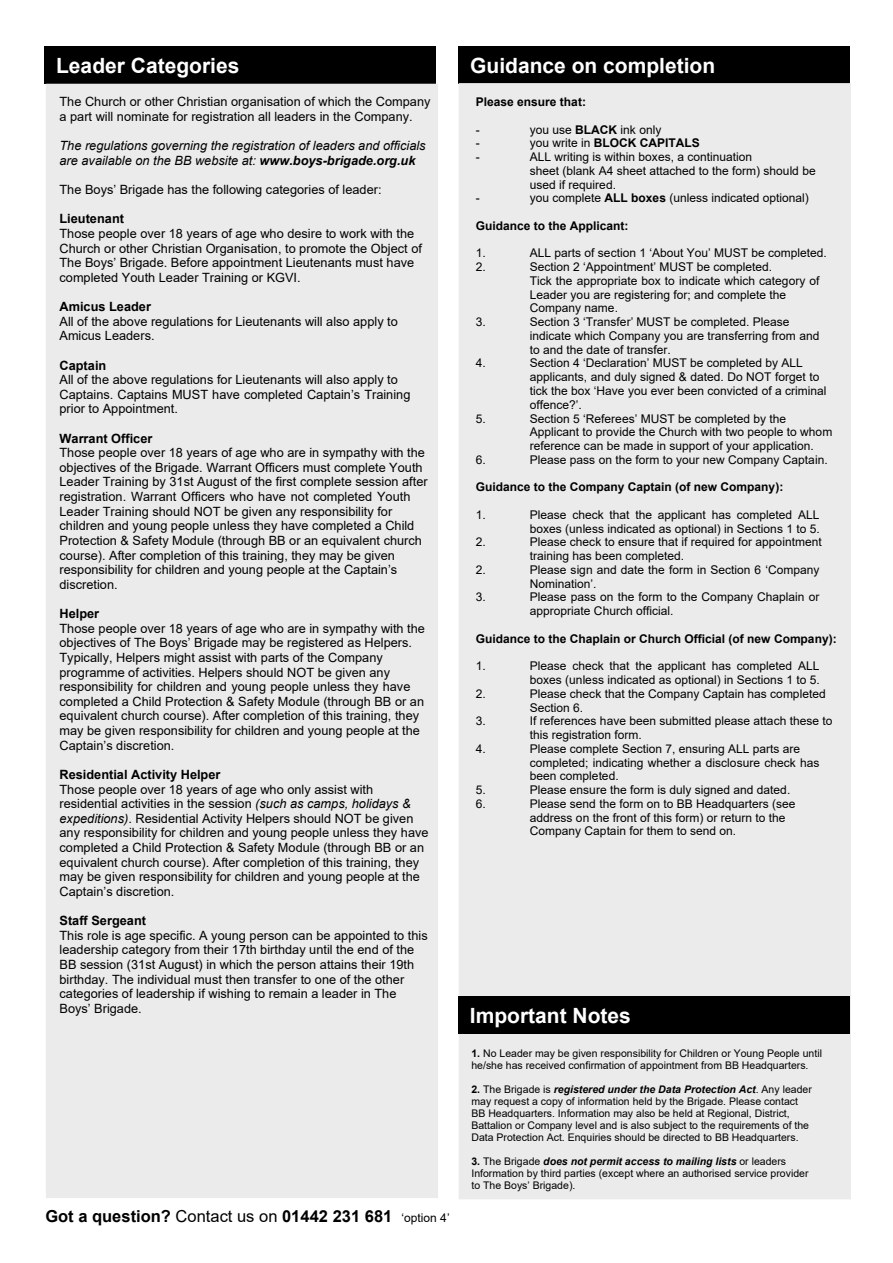
<style>
.page{position:relative;width:893px;height:1263px;background:#fff}
.page>*{position:absolute;margin:0;border:0;box-sizing:border-box;transform-origin:0 0}
.t1{font:700 21px "Arial";color:#fff}
.t2{font:700 16.5px "Arial";color:#000}
.t3{font:12.75px/14.5px "Arial";color:#000}
.t4{font:italic 12.75px/14.5px "Arial";color:#000}
.t5{font:700 12.75px "Arial";color:#000}
.t6{font:12px/13.8px "Arial";color:#000}
.t7{font:700 12px "Arial";color:#000}
.t8{font:10.5px/12px "Arial";color:#000}
.s1{font-weight:700}
.s2{font-weight:400}
.s3{font-style:italic}
.s4{font-weight:700;font-style:italic}
.s5{font-weight:400;font-size:12px}
</style>
<div class="page">
<div style="left:44px;top:46px;width:392px;height:38px;background:#000"></div>
<div style="left:459px;top:46px;width:391px;height:38px;background:#000"></div>
<div style="left:46px;top:84px;width:392px;height:1114px;background:#ebebeb"></div>
<div style="left:459px;top:83px;width:392px;height:1116px;background:#ebebeb"></div>
<div style="left:458px;top:996px;width:392px;height:37px;background:#000"></div>
<h1 class="t1" style="left:56px;top:58px;width:185px">Leader Categories</h1>
<h1 class="t1" style="left:470px;top:58px;width:247px">Guidance on completion</h1>
<p class="t7" style="left:476px;top:97px;width:112px">Please ensure that:</p>
<p class="t6" style="left:476px;top:124px;width:5px">-</p>
<p class="t6" style="left:530px;top:124px;width:133px">you use <span class="s1">BLACK</span> ink only</p>
<p class="t6" style="left:476px;top:137px;width:5px">-</p>
<p class="t7" style="left:530px;top:139px;width:172px"><span class="s2">you write in</span> BLOCK CAPITALS</p>
<p class="t6" style="left:476px;top:151px;width:5px">-</p>
<p class="t6" style="left:530px;top:151px;width:287px">ALL writing is within boxes, a continuation<br>sheet (blank A4 sheet attached to the form) should be used if required.</p>
<p class="t6" style="left:476px;top:192px;width:5px">-</p>
<p class="t6" style="left:530px;top:192px;width:281px">you complete <span class="s1">ALL boxes</span> (unless indicated optional)</p>
<p class="t7" style="left:476px;top:221px;width:154px">Guidance to the Applicant:</p>
<p class="t6" style="left:476px;top:247px;width:12px">1.</p>
<p class="t6" style="left:530px;top:247px;width:299px">ALL parts of section 1 ‘About You’ MUST be completed.</p>
<p class="t6" style="left:476px;top:261px;width:12px">2.</p>
<p class="t6" style="left:530px;top:261px;width:291px">Section 2 ‘Appointment’ MUST be completed.<br>Tick the appropriate box to indicate which category of Leader you are registering for; and complete the Company name.</p>
<p class="t6" style="left:476px;top:316px;width:12px">3.</p>
<p class="t6" style="left:530px;top:316px;width:291px">Section 3 ‘Transfer’ MUST be completed. Please indicate which Company you are transferring from and to and the date of transfer.</p>
<p class="t6" style="left:476px;top:357px;width:12px">4.</p>
<p class="t6" style="left:530px;top:357px;width:298px">Section 4 ‘Declaration’ MUST be completed by ALL applicants, and duly signed &amp; dated. Do NOT forget to tick the box ‘Have you ever been convicted of a criminal offence?’.</p>
<p class="t6" style="left:476px;top:412px;width:12px">5.</p>
<p class="t6" style="left:530px;top:412px;width:304px">Section 5 ‘Referees’ MUST be completed by the<br>Applicant to provide the Church with two people to whom reference can be made in support of your application.</p>
<p class="t6" style="left:476px;top:454px;width:12px">6.</p>
<p class="t6" style="left:530px;top:454px;width:299px">Please pass on the form to your new Company Captain.</p>
<p class="t7" style="left:476px;top:483px;width:309px">Guidance to the Company Captain (of new Company):</p>
<p class="t6" style="left:476px;top:509px;width:12px">1.</p>
<p class="t6" style="left:530px;top:509px;width:291px">Please check that the applicant has completed ALL boxes (unless indicated as optional) in Sections 1 to 5.</p>
<p class="t6" style="left:476px;top:536px;width:12px">2.</p>
<p class="t6" style="left:530px;top:536px;width:293px">Please check to ensure that if required for appointment training has been completed.</p>
<p class="t6" style="left:476px;top:564px;width:12px">2.</p>
<p class="t6" style="left:530px;top:564px;width:291px">Please sign and date the form in Section 6 ‘Company<br>Nomination’.</p>
<p class="t6" style="left:476px;top:591px;width:12px">3.</p>
<p class="t6" style="left:530px;top:591px;width:291px">Please pass on the form to the Company Chaplain or appropriate Church official.</p>
<p class="t7" style="left:476px;top:634px;width:362px">Guidance to the Chaplain or Church Official (of new Company):</p>
<p class="t6" style="left:476px;top:660px;width:12px">1.</p>
<p class="t6" style="left:530px;top:660px;width:291px">Please check that the applicant has completed ALL boxes (unless indicated as optional) in Sections 1 to 5.</p>
<p class="t6" style="left:476px;top:688px;width:12px">2.</p>
<p class="t6" style="left:530px;top:688px;width:297px">Please check that the Company Captain has completed<br>Section 6.</p>
<p class="t6" style="left:476px;top:715px;width:12px">3.</p>
<p class="t6" style="left:530px;top:715px;width:304px">If references have been submitted please attach these to this registration form.</p>
<p class="t6" style="left:476px;top:743px;width:12px">4.</p>
<p class="t6" style="left:530px;top:743px;width:291px">Please complete Section 7, ensuring ALL parts are completed; indicating whether a disclosure check has been completed.</p>
<p class="t6" style="left:476px;top:784px;width:12px">5.</p>
<p class="t6" style="left:530px;top:784px;width:262px">Please ensure the form is duly signed and dated.</p>
<p class="t6" style="left:476px;top:798px;width:12px">6.</p>
<p class="t6" style="left:530px;top:798px;width:267px">Please send the form on to BB Headquarters (see address on the front of this form) or return to the<br>Company Captain for them to send on.</p>
<p class="t3" style="left:60px;top:96px;width:373px">The Church or other Christian organisation of which the Company a part will nominate for registration all leaders in the Company.</p>
<p class="t4" style="left:60px;top:140px;width:368px">The regulations governing the registration of leaders and officials are available on the BB website at: <span class="s1">www.boys-brigade.org.uk</span></p>
<p class="t3" style="left:60px;top:183px;width:324px">The Boys’ Brigade has the following categories of leader:</p>
<p class="t5" style="left:60px;top:214px;width:66px">Lieutenant</p>
<p class="t3" style="left:60px;top:227px;width:364px">Those people over 18 years of age who desire to work with the Church or other Christian Organisation, to promote the Object of The Boys’ Brigade. Before appointment Lieutenants must have completed Youth Leader Training or KGVI.</p>
<p class="t5" style="left:60px;top:302px;width:93px">Amicus Leader</p>
<p class="t3" style="left:60px;top:315px;width:340px">All of the above regulations for Lieutenants will also apply to<br>Amicus Leaders.</p>
<p class="t5" style="left:60px;top:360px;width:48px">Captain</p>
<p class="t3" style="left:60px;top:374px;width:352px">All of the above regulations for Lieutenants will also apply to<br>Captains. Captains MUST have completed Captain’s Training prior to Appointment.</p>
<p class="t5" style="left:60px;top:433px;width:94px">Warrant Officer</p>
<p class="t3" style="left:60px;top:447px;width:370px">Those people over 18 years of age who are in sympathy with the objectives of the Brigade. Warrant Officers must complete Youth Leader Training by 31st August of the first complete session after registration. Warrant Officers who have not completed Youth Leader Training should NOT be given any responsibility for children and young people unless they have completed a Child Protection &amp; Safety Module (through BB or an equivalent church course). After completion of this training, they may be given responsibility for children and young people at the Captain’s discretion.</p>
<p class="t5" style="left:60px;top:609px;width:41px">Helper</p>
<p class="t3" style="left:60px;top:622px;width:367px">Those people over 18 years of age who are in sympathy with the objectives of The Boys’ Brigade may be registered as Helpers.<br>Typically, Helpers might assist with parts of the Company programme of activities. Helpers should NOT be given any responsibility for children and young people unless they have completed a Child Protection &amp; Safety Module (through BB or an equivalent church course). After completion of this training, they may be given responsibility for children and young people at the Captain’s discretion.</p>
<p class="t5" style="left:60px;top:770px;width:162px">Residential Activity Helper</p>
<p class="t3" style="left:60px;top:783px;width:371px">Those people over 18 years of age who only assist with residential activities in the session <span class="s3">(such as camps, holidays &amp; expeditions)</span>. Residential Activity Helpers should NOT be given any responsibility for children and young people unless they have completed a Child Protection &amp; Safety Module (through BB or an equivalent church course). After completion of this training, they may be given responsibility for children and young people at the Captain’s discretion.</p>
<p class="t5" style="left:60px;top:916px;width:88px">Staff Sergeant</p>
<p class="t3" style="left:60px;top:929px;width:370px">This role is age specific. A young person can be appointed to this leadership category from their 17th birthday until the end of the BB session (31st August) in which the person attains their 19th birthday. The individual must then transfer to one of the other categories of leadership if wishing to remain a leader in The Boys’ Brigade.</p>
<h1 class="t1" style="left:470px;top:1008px;width:163px">Important Notes</h1>
<p class="t8" style="left:471px;top:1048px;width:352px"><span class="s1">1.</span> No Leader may be given responsibility for Children or Young People until he/she has received confirmation of appointment from BB Headquarters.</p>
<p class="t8" style="left:471px;top:1084px;width:342px"><span class="s1">2.</span> The Brigade is <span class="s4">registered under the Data Protection Act</span>. Any leader may request a copy of information held by the Brigade. Please contact BB Headquarters. Information may also be held at Regional, District, Battalion or Company level and is also subject to the requirements of the Data Protection Act. Enquiries should be directed to BB Headquarters.</p>
<p class="t8" style="left:471px;top:1156px;width:339px"><span class="s1">3.</span> The Brigade <span class="s4">does not permit access to mailing lists</span> or leaders<br>Information by third parties (except where an authorised service provider to The Boys’ Brigade).</p>
<p class="t2" style="left:45px;top:1210px;width:406px">Got a question? <span class="s2">Contact us on</span> 01442 231 681 <span class="s5">‘option 4’</span></p>
</div>
